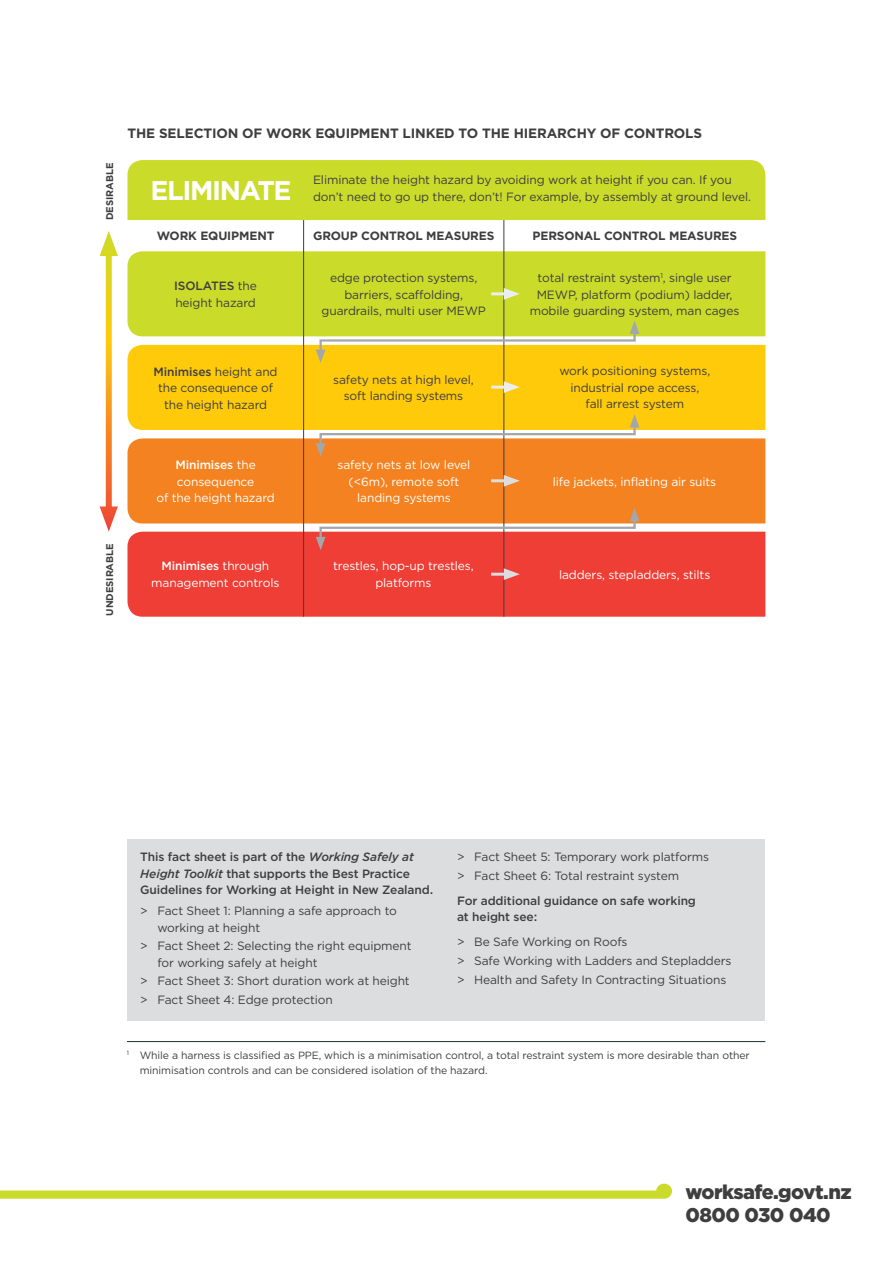
<style>
.page{position:relative;width:893px;height:1263px;background:#fff}
.page>*{position:absolute;margin:0;border:0;box-sizing:border-box;transform-origin:0 0}
.table_body{font:700 27px "Gotham";letter-spacing:-.05em;color:#fff}
.t1{font:900 19.95px/23px "Gotham";letter-spacing:-.025em;color:#3e3e3f}
.t2{font:700 13.5px "Gotham";letter-spacing:-.01em;color:#3e3e3f}
.table_body-2{font:12px/16.5px "Gotham";letter-spacing:-.01em;color:#3e3e3f;text-align:center}
.table_body-3{font:12px/16.5px "Gotham";letter-spacing:-.01em;color:#fff;text-align:center}
.table_body-4{font:500 12px/16.5px "Gotham";letter-spacing:-.01em;color:#3e3e3f}
.t3{font:700 12px "Gotham";letter-spacing:-.01em;color:#3e3e3f}
.footnotes_first{font:10.5px/15px "Gotham";letter-spacing:-.01em;color:#3e3e3f}
.t4{font:700 9.75px "Gotham";letter-spacing:-.01em;color:#3e3e3f}
.s1{font-weight:500}
.s2{font-style:italic}
</style>
<div class="page">
<div style="left:656px;top:1183px;width:16px;height:16px;background:#cadb2a;border-radius:8px"></div>
<div style="left:128px;top:839px;width:637px;height:181px;background:#dcddde"></div>
<div style="left:127px;top:160px;width:638px;height:60px;background:#cadb2a"></div>
<div style="left:127px;top:251px;width:638px;height:85px;background:#cadb2a"></div>
<div style="left:127px;top:345px;width:638px;height:85px;background:#feca0a"></div>
<div style="left:127px;top:438px;width:638px;height:85px;background:#f58220"></div>
<div style="left:127px;top:532px;width:638px;height:85px;background:#ee3e35"></div>
<svg style="left:106px;top:256px;width:6px;height:250px"></svg>
<svg style="left:100px;top:231px;width:18px;height:25px"></svg>
<svg style="left:100px;top:506px;width:18px;height:26px"></svg>
<hr style="left:303px;top:220px;width:1px;height:397px;background:#3e3e3f">
<hr style="left:504px;top:220px;width:1px;height:397px;background:#3e3e3f">
<hr style="left:127px;top:1041px;width:638px;height:1px;background:#19343a">
<hr style="left:491px;top:292px;width:18px;height:3px;background:#ecedee">
<svg style="left:504px;top:288px;width:16px;height:12px"></svg>
<hr style="left:491px;top:386px;width:18px;height:3px;background:#ecedee">
<svg style="left:504px;top:381px;width:16px;height:12px"></svg>
<hr style="left:491px;top:479px;width:18px;height:3px;background:#dcddde">
<svg style="left:504px;top:475px;width:16px;height:12px"></svg>
<hr style="left:491px;top:573px;width:18px;height:3px;background:#dcddde">
<svg style="left:504px;top:568px;width:16px;height:12px"></svg>
<svg style="left:316px;top:320px;width:323px;height:43px;background:#e4d543"></svg>
<svg style="left:316px;top:414px;width:323px;height:43px;background:#f3b041"></svg>
<svg style="left:316px;top:508px;width:323px;height:42px;background:#ed7851"></svg>
<h2 class="t4" style="left:103px;top:220px;width:59px;rotate:-90deg">DESIRABLE</h2>
<h2 class="t2" style="left:128px;top:125px;width:576px">THE SELECTION OF WORK EQUIPMENT LINKED TO THE HIERARCHY OF CONTROLS</h2>
<p class="table_body-2" style="left:313px;top:171px;width:420px">Eliminate the height hazard by avoiding work at height if you can. If you</p>
<p class="table_body" style="left:150px;top:173px;width:143px">ELIMINATE</p>
<p class="table_body-2" style="left:313px;top:188px;width:439px">don’t need to go up there, don’t! For example, by assembly at ground level.</p>
<h2 class="t3" style="left:157px;top:228px;width:119px">WORK EQUIPMENT</h2>
<h2 class="t3" style="left:313px;top:228px;width:183px">GROUP CONTROL MEASURES</h2>
<h2 class="t3" style="left:532px;top:228px;width:206px">PERSONAL CONTROL MEASURES</h2>
<p class="table_body-2" style="left:174px;top:278px;width:84px;text-align:left"><span class="s1">ISOLATES</span> the height hazard</p>
<p class="table_body-2" style="left:322px;top:269px;width:166px">edge protection systems, barriers, scaffolding, guardrails, multi user MEWP</p>
<p class="table_body-2" style="left:530px;top:269px;width:211px">total restraint system<sup>1</sup>, single user<br>MEWP, platform (podium) ladder, mobile guarding system, man cages</p>
<p class="table_body-2" style="left:154px;top:363px;width:125px"><span class="s1">Minimises</span> height and the consequence of the height hazard</p>
<p class="table_body-2" style="left:333px;top:371px;width:142px">safety nets at high level, soft landing systems</p>
<p class="table_body-2" style="left:559px;top:363px;width:152px">work positioning systems, industrial rope access,<br>fall arrest system</p>
<h2 class="t4" style="left:103px;top:616px;width:74px;rotate:-90deg">UNDESIRABLE</h2>
<p class="table_body-3" style="left:156px;top:456px;width:120px"><span class="s1">Minimises</span> the consequence<br>of the height hazard</p>
<p class="table_body-3" style="left:151px;top:558px;width:130px"><span class="s1">Minimises</span> through management controls</p>
<p class="table_body-3" style="left:338px;top:456px;width:134px">safety nets at low level (&lt;6m), remote soft landing systems</p>
<p class="table_body-3" style="left:333px;top:558px;width:142px">trestles, hop-up trestles, platforms</p>
<p class="table_body-3" style="left:553px;top:473px;width:165px">life jackets, inflating air suits</p>
<p class="table_body-3" style="left:559px;top:566px;width:153px">ladders, stepladders, stilts</p>
<p class="table_body-4" style="left:140px;top:849px;width:295px">This fact sheet is part of the <span class="s2">Working Safely at<br>Height Toolkit</span> that supports the Best Practice<br>Guidelines for Working at Height in New Zealand.</p>
<p class="table_body-2" style="left:157px;top:902px;width:241px;text-align:left;text-indent:-17px">&gt; Fact Sheet 1: Planning a safe approach to working at height</p>
<p class="table_body-2" style="left:157px;top:937px;width:256px;text-align:left;text-indent:-17px">&gt; Fact Sheet 2: Selecting the right equipment for working safely at height</p>
<p class="table_body-2" style="left:140px;top:972px;width:271px">&gt; Fact Sheet 3: Short duration work at height</p>
<p class="table_body-2" style="left:140px;top:991px;width:194px">&gt; Fact Sheet 4: Edge protection</p>
<p class="table_body-2" style="left:457px;top:848px;width:253px">&gt; Fact Sheet 5: Temporary work platforms</p>
<p class="table_body-2" style="left:457px;top:867px;width:223px">&gt; Fact Sheet 6: Total restraint system</p>
<p class="table_body-4" style="left:457px;top:892px;width:240px">For additional guidance on safe working at height see:</p>
<p class="table_body-2" style="left:457px;top:934px;width:172px">&gt; Be Safe Working on Roofs</p>
<p class="table_body-2" style="left:457px;top:952px;width:276px">&gt; Safe Working with Ladders and Stepladders</p>
<p class="table_body-2" style="left:457px;top:971px;width:271px">&gt; Health and Safety In Contracting Situations</p>
<p class="footnotes_first" style="left:140px;top:1047px;width:612px;text-indent:-13px"><sup>1</sup> While a harness is classified as PPE, which is a minimisation control, a total restraint system is more desirable than other minimisation controls and can be considered isolation of the hazard.</p>
<h2 class="t1" style="left:685px;top:1180px;width:168px">worksafe.govt.nz<br>0800 030 040</h2>
</div>
